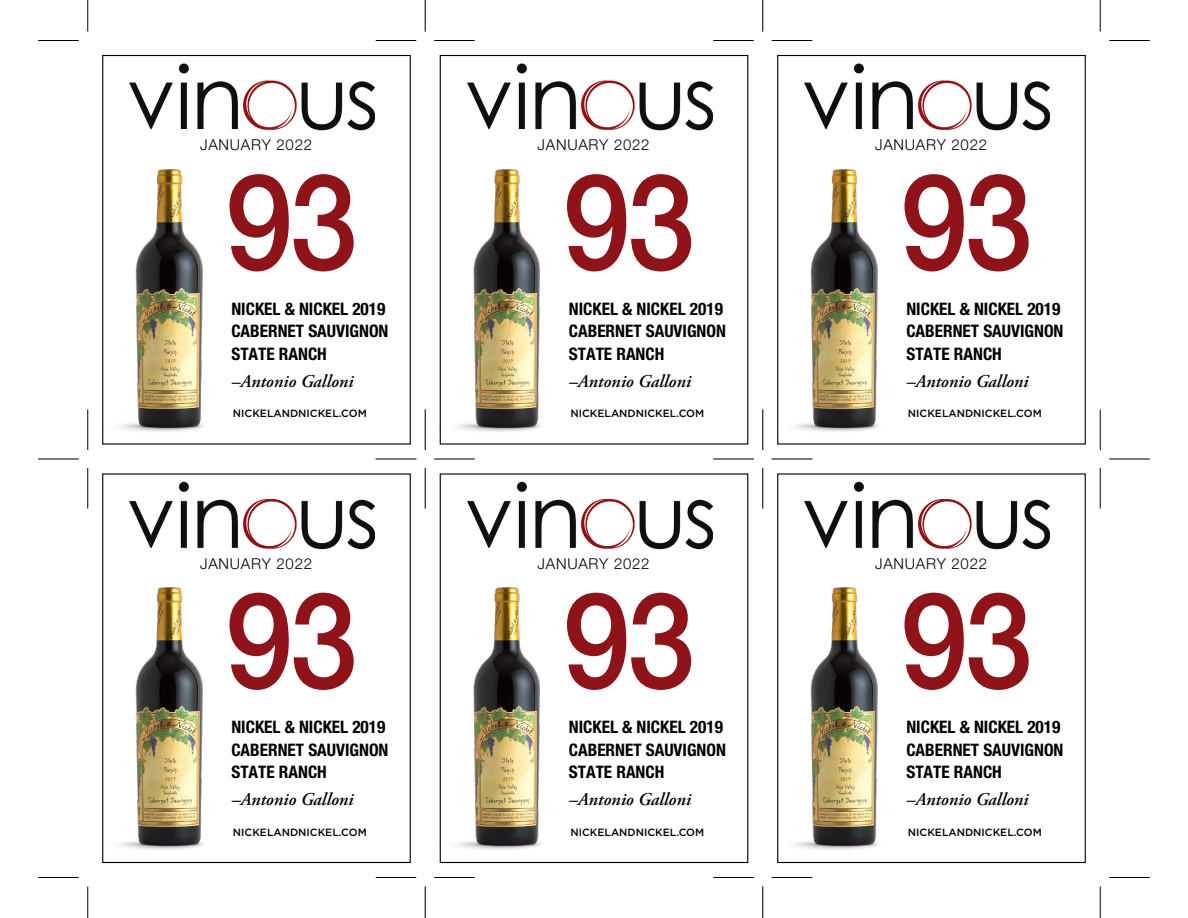
<style>
.page{position:relative;width:1188px;height:918px;background:#fff}
.page>*{position:absolute;margin:0;border:0;box-sizing:border-box;transform-origin:0 0}
.t1{font:500 133.65px "Helvetica Neue LT Std";letter-spacing:-.025em;color:#8e141a;scale:.91 1}
.t2{font:italic 600 18px "Adobe Garamond Pro";color:#000}
.t3{font:700 condensed 17.25px/22.5px "Helvetica Neue LT Std";color:#000}
.t4{font:300 15px "Helvetica Neue LT Std";letter-spacing:.05em;color:#000}
.t5{font:500 10.5px "Gotham";color:#000}
</style>
<div class="page">
<img style="left:119px;top:169px;width:85px;height:263px">
<div style="left:102px;top:55px;width:309px;height:390px;border:1px solid #000"></div>
<img style="left:130px;top:63px;width:245px;height:68px">
<hr style="left:38px;top:40px;width:41px;height:1px;background:#000">
<hr style="left:434px;top:40px;width:41px;height:1px;background:#000">
<hr style="left:87px;top:0;width:1px;height:32px;background:#000">
<hr style="left:87px;top:468px;width:1px;height:40px;background:#000">
<img style="left:439px;top:169px;width:102px;height:268px">
<div style="left:440px;top:55px;width:308px;height:390px;border:1px solid #000"></div>
<img style="left:467px;top:63px;width:245px;height:68px">
<hr style="left:376px;top:40px;width:40px;height:1px;background:#000">
<hr style="left:772px;top:40px;width:40px;height:1px;background:#000">
<hr style="left:425px;top:0;width:1px;height:32px;background:#000">
<hr style="left:425px;top:468px;width:1px;height:40px;background:#000">
<img style="left:794px;top:169px;width:85px;height:263px">
<div style="left:777px;top:55px;width:309px;height:390px;border:1px solid #000"></div>
<img style="left:805px;top:63px;width:245px;height:68px">
<hr style="left:713px;top:40px;width:41px;height:1px;background:#000">
<hr style="left:1109px;top:40px;width:41px;height:1px;background:#000">
<hr style="left:762px;top:0;width:1px;height:32px;background:#000">
<hr style="left:762px;top:468px;width:1px;height:40px;background:#000">
<hr style="left:1100px;top:0;width:1px;height:32px;background:#000">
<hr style="left:1100px;top:468px;width:1px;height:40px;background:#000">
<img style="left:119px;top:588px;width:85px;height:262px">
<div style="left:102px;top:473px;width:309px;height:390px;border:1px solid #000"></div>
<img style="left:130px;top:481px;width:245px;height:69px">
<hr style="left:38px;top:459px;width:41px;height:1px;background:#000">
<hr style="left:434px;top:459px;width:41px;height:1px;background:#000">
<hr style="left:38px;top:877px;width:41px;height:1px;background:#000">
<hr style="left:434px;top:877px;width:41px;height:1px;background:#000">
<hr style="left:87px;top:410px;width:1px;height:40px;background:#000">
<hr style="left:87px;top:886px;width:1px;height:32px;background:#000">
<img style="left:439px;top:588px;width:102px;height:268px">
<div style="left:440px;top:473px;width:308px;height:390px;border:1px solid #000"></div>
<img style="left:467px;top:481px;width:245px;height:69px">
<hr style="left:376px;top:459px;width:40px;height:1px;background:#000">
<hr style="left:772px;top:459px;width:40px;height:1px;background:#000">
<hr style="left:376px;top:877px;width:40px;height:1px;background:#000">
<hr style="left:772px;top:877px;width:40px;height:1px;background:#000">
<hr style="left:425px;top:410px;width:1px;height:40px;background:#000">
<hr style="left:425px;top:886px;width:1px;height:32px;background:#000">
<img style="left:794px;top:588px;width:85px;height:262px">
<div style="left:777px;top:473px;width:309px;height:390px;border:1px solid #000"></div>
<img style="left:805px;top:481px;width:245px;height:69px">
<hr style="left:713px;top:459px;width:41px;height:1px;background:#000">
<hr style="left:1109px;top:459px;width:41px;height:1px;background:#000">
<hr style="left:713px;top:877px;width:41px;height:1px;background:#000">
<hr style="left:1109px;top:877px;width:41px;height:1px;background:#000">
<hr style="left:762px;top:410px;width:1px;height:40px;background:#000">
<hr style="left:762px;top:886px;width:1px;height:32px;background:#000">
<hr style="left:1100px;top:410px;width:1px;height:40px;background:#000">
<hr style="left:1100px;top:886px;width:1px;height:32px;background:#000">
<p class="t4" style="left:200px;top:136px;width:113px">JANUARY 2022</p>
<h1 class="t1" style="left:225px;top:142px;width:147px">93</h1>
<p class="t3" style="left:231px;top:297px;width:159px">NICKEL &amp; NICKEL 2019<br>CABERNET SAUVIGNON<br>STATE RANCH</p>
<p class="t2" style="left:231px;top:371px;width:124px">–Antonio Galloni</p>
<p class="t5" style="left:233px;top:407px;width:135px">NICKELANDNICKEL.COM</p>
<p class="t4" style="left:200px;top:554px;width:113px">JANUARY 2022</p>
<h1 class="t1" style="left:225px;top:561px;width:147px">93</h1>
<p class="t3" style="left:231px;top:716px;width:159px">NICKEL &amp; NICKEL 2019<br>CABERNET SAUVIGNON<br>STATE RANCH</p>
<p class="t2" style="left:231px;top:789px;width:124px">–Antonio Galloni</p>
<p class="t5" style="left:233px;top:825px;width:135px">NICKELANDNICKEL.COM</p>
<p class="t4" style="left:538px;top:136px;width:113px">JANUARY 2022</p>
<h1 class="t1" style="left:563px;top:142px;width:147px">93</h1>
<p class="t3" style="left:569px;top:297px;width:159px">NICKEL &amp; NICKEL 2019<br>CABERNET SAUVIGNON<br>STATE RANCH</p>
<p class="t2" style="left:569px;top:371px;width:124px">–Antonio Galloni</p>
<p class="t5" style="left:570px;top:407px;width:135px">NICKELANDNICKEL.COM</p>
<p class="t4" style="left:538px;top:554px;width:113px">JANUARY 2022</p>
<h1 class="t1" style="left:563px;top:561px;width:147px">93</h1>
<p class="t3" style="left:569px;top:716px;width:159px">NICKEL &amp; NICKEL 2019<br>CABERNET SAUVIGNON<br>STATE RANCH</p>
<p class="t2" style="left:569px;top:789px;width:124px">–Antonio Galloni</p>
<p class="t5" style="left:570px;top:825px;width:135px">NICKELANDNICKEL.COM</p>
<p class="t4" style="left:875px;top:136px;width:113px">JANUARY 2022</p>
<h1 class="t1" style="left:900px;top:142px;width:147px">93</h1>
<p class="t3" style="left:906px;top:297px;width:159px">NICKEL &amp; NICKEL 2019<br>CABERNET SAUVIGNON<br>STATE RANCH</p>
<p class="t2" style="left:906px;top:371px;width:124px">–Antonio Galloni</p>
<p class="t5" style="left:908px;top:407px;width:135px">NICKELANDNICKEL.COM</p>
<p class="t4" style="left:875px;top:554px;width:113px">JANUARY 2022</p>
<h1 class="t1" style="left:900px;top:561px;width:147px">93</h1>
<p class="t3" style="left:906px;top:716px;width:159px">NICKEL &amp; NICKEL 2019<br>CABERNET SAUVIGNON<br>STATE RANCH</p>
<p class="t2" style="left:906px;top:789px;width:124px">–Antonio Galloni</p>
<p class="t5" style="left:908px;top:825px;width:135px">NICKELANDNICKEL.COM</p>
</div>
